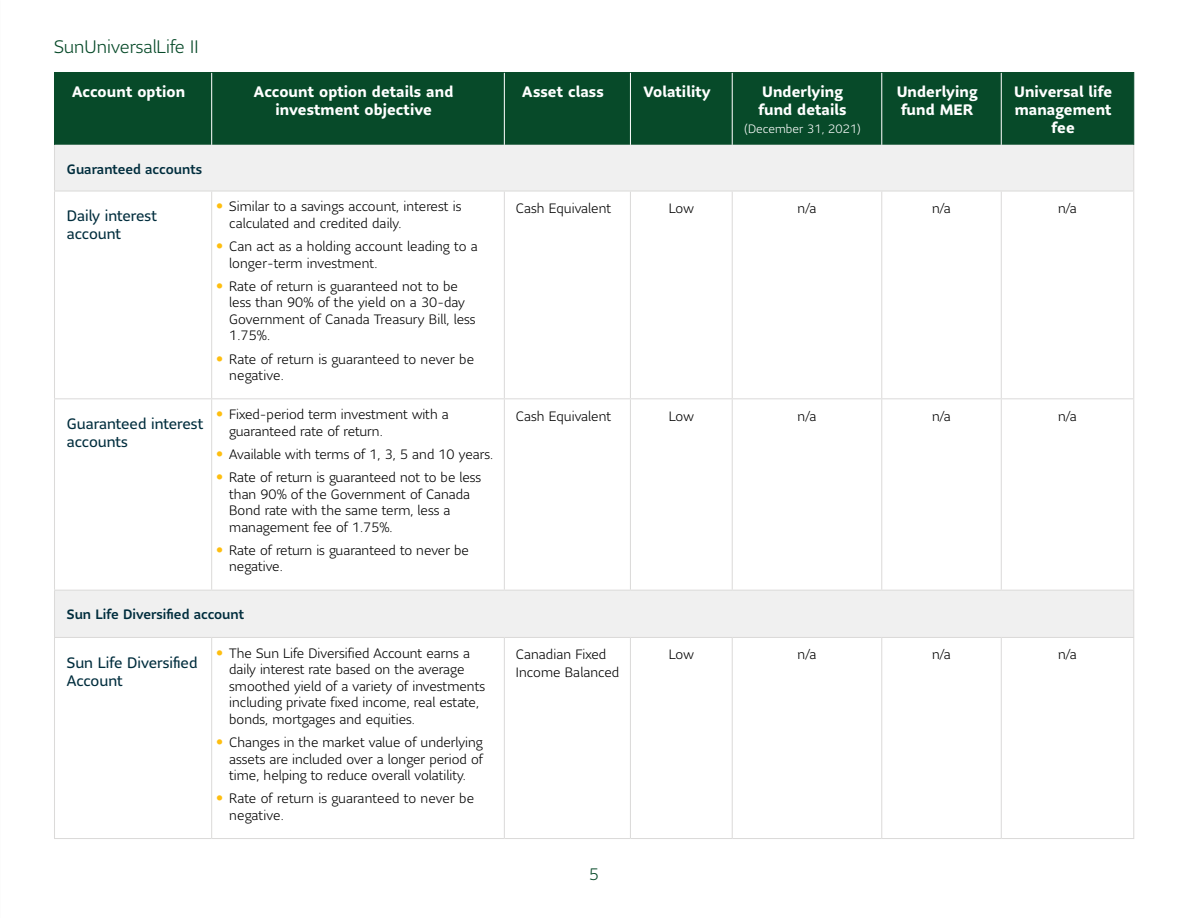
<style>
.page{position:relative;width:1188px;height:918px;background:#fff}
.page>*{position:absolute;margin:0;border:0;box-sizing:border-box;transform-origin:0 0}
.t1{font:300 18px "Sun Life Sans";color:#074a29}
.t2{font:300 16.5px "Sun Life Sans";color:#074a29}
.t3{font:700 15px/18px "Sun Life Sans";letter-spacing:.005em;color:#fff;text-align:center}
.t4{font:15px/18px "Sun Life Sans";color:#002d3d}
.t5{font:300 13.5px/16.5px "Sun Life Sans";color:#000}
.t6{font:500 13.5px "Sun Life Sans";color:#002d3d}
.t7{font:300 12px "Sun Life Sans";letter-spacing:.005em;color:#fff}
.s1{font-size:15px;color:#febe10}
</style>
<div class="page">
<div style="left:55px;top:73px;width:1078px;height:72px;background:#074a29"></div>
<svg style="left:55px;top:145px;width:1078px;height:492px"></svg>
<hr style="left:54px;top:145px;width:1px;height:46px;background:#dbdad9">
<hr style="left:1133px;top:145px;width:1px;height:46px;background:#dbdad9">
<hr style="left:54px;top:191px;width:158px;height:1px;background:#dbdad9">
<hr style="left:54px;top:192px;width:1px;height:206px;background:#dbdad9">
<hr style="left:212px;top:191px;width:292px;height:1px;background:#dbdad9">
<hr style="left:211px;top:192px;width:1px;height:206px;background:#dbdad9">
<hr style="left:504px;top:191px;width:126px;height:1px;background:#dbdad9">
<hr style="left:504px;top:192px;width:1px;height:206px;background:#dbdad9">
<hr style="left:630px;top:191px;width:102px;height:1px;background:#dbdad9">
<hr style="left:630px;top:192px;width:1px;height:206px;background:#dbdad9">
<hr style="left:732px;top:191px;width:150px;height:1px;background:#dbdad9">
<hr style="left:732px;top:192px;width:1px;height:206px;background:#dbdad9">
<hr style="left:882px;top:191px;width:119px;height:1px;background:#dbdad9">
<hr style="left:881px;top:192px;width:1px;height:206px;background:#dbdad9">
<hr style="left:1001px;top:191px;width:133px;height:1px;background:#dbdad9">
<hr style="left:1001px;top:192px;width:1px;height:206px;background:#dbdad9">
<hr style="left:1133px;top:192px;width:1px;height:206px;background:#dbdad9">
<hr style="left:54px;top:398px;width:158px;height:1px;background:#dbdad9">
<hr style="left:54px;top:399px;width:1px;height:191px;background:#dbdad9">
<hr style="left:212px;top:398px;width:292px;height:1px;background:#dbdad9">
<hr style="left:211px;top:399px;width:1px;height:191px;background:#dbdad9">
<hr style="left:504px;top:398px;width:126px;height:1px;background:#dbdad9">
<hr style="left:504px;top:399px;width:1px;height:191px;background:#dbdad9">
<hr style="left:630px;top:398px;width:102px;height:1px;background:#dbdad9">
<hr style="left:630px;top:399px;width:1px;height:191px;background:#dbdad9">
<hr style="left:732px;top:398px;width:150px;height:1px;background:#dbdad9">
<hr style="left:732px;top:399px;width:1px;height:191px;background:#dbdad9">
<hr style="left:882px;top:398px;width:119px;height:1px;background:#dbdad9">
<hr style="left:881px;top:399px;width:1px;height:191px;background:#dbdad9">
<hr style="left:1001px;top:398px;width:133px;height:1px;background:#dbdad9">
<hr style="left:1001px;top:399px;width:1px;height:191px;background:#dbdad9">
<hr style="left:1133px;top:399px;width:1px;height:191px;background:#dbdad9">
<hr style="left:54px;top:590px;width:158px;height:1px;background:#dbdad9">
<hr style="left:54px;top:591px;width:1px;height:46px;background:#dbdad9">
<hr style="left:212px;top:590px;width:292px;height:1px;background:#dbdad9">
<hr style="left:504px;top:590px;width:126px;height:1px;background:#dbdad9">
<hr style="left:630px;top:590px;width:102px;height:1px;background:#dbdad9">
<hr style="left:732px;top:590px;width:150px;height:1px;background:#dbdad9">
<hr style="left:882px;top:590px;width:119px;height:1px;background:#dbdad9">
<hr style="left:1001px;top:590px;width:133px;height:1px;background:#dbdad9">
<hr style="left:1133px;top:591px;width:1px;height:46px;background:#dbdad9">
<hr style="left:54px;top:637px;width:158px;height:1px;background:#dbdad9">
<hr style="left:54px;top:638px;width:1px;height:200px;background:#dbdad9">
<hr style="left:212px;top:637px;width:292px;height:1px;background:#dbdad9">
<hr style="left:211px;top:638px;width:1px;height:200px;background:#dbdad9">
<hr style="left:504px;top:637px;width:126px;height:1px;background:#dbdad9">
<hr style="left:504px;top:638px;width:1px;height:200px;background:#dbdad9">
<hr style="left:630px;top:637px;width:102px;height:1px;background:#dbdad9">
<hr style="left:630px;top:638px;width:1px;height:200px;background:#dbdad9">
<hr style="left:732px;top:637px;width:150px;height:1px;background:#dbdad9">
<hr style="left:732px;top:638px;width:1px;height:200px;background:#dbdad9">
<hr style="left:882px;top:637px;width:119px;height:1px;background:#dbdad9">
<hr style="left:881px;top:638px;width:1px;height:200px;background:#dbdad9">
<hr style="left:1001px;top:637px;width:133px;height:1px;background:#dbdad9">
<hr style="left:1001px;top:638px;width:1px;height:200px;background:#dbdad9">
<hr style="left:1133px;top:638px;width:1px;height:200px;background:#dbdad9">
<hr style="left:54px;top:838px;width:158px;height:1px;background:#dbdad9">
<hr style="left:212px;top:838px;width:292px;height:1px;background:#dbdad9">
<hr style="left:504px;top:838px;width:126px;height:1px;background:#dbdad9">
<hr style="left:630px;top:838px;width:102px;height:1px;background:#dbdad9">
<hr style="left:732px;top:838px;width:150px;height:1px;background:#dbdad9">
<hr style="left:882px;top:838px;width:119px;height:1px;background:#dbdad9">
<hr style="left:1001px;top:838px;width:133px;height:1px;background:#dbdad9">
<hr style="left:211px;top:73px;width:1px;height:72px;background:#fff">
<hr style="left:504px;top:73px;width:1px;height:72px;background:#fff">
<hr style="left:630px;top:73px;width:1px;height:72px;background:#fff">
<hr style="left:732px;top:73px;width:1px;height:72px;background:#fff">
<hr style="left:881px;top:73px;width:1px;height:72px;background:#fff">
<hr style="left:1001px;top:73px;width:1px;height:72px;background:#fff">
<hr style="left:54px;top:72px;width:158px;height:1px;background:#074a29">
<hr style="left:54px;top:73px;width:1px;height:72px;background:#074a29">
<hr style="left:212px;top:72px;width:292px;height:1px;background:#074a29">
<hr style="left:504px;top:72px;width:126px;height:1px;background:#074a29">
<hr style="left:630px;top:72px;width:102px;height:1px;background:#074a29">
<hr style="left:732px;top:72px;width:150px;height:1px;background:#074a29">
<hr style="left:882px;top:72px;width:119px;height:1px;background:#074a29">
<hr style="left:1001px;top:72px;width:133px;height:1px;background:#074a29">
<hr style="left:1133px;top:73px;width:1px;height:72px;background:#074a29">
<h1 class="t1" style="left:54px;top:34px;width:146px">SunUniversalLife II</h1>
<p class="t3" style="left:72px;top:83px;width:115px">Account option</p>
<p class="t3" style="left:254px;top:83px;width:201px">Account option details and investment objective</p>
<p class="t3" style="left:522px;top:83px;width:83px">Asset class</p>
<p class="t3" style="left:643px;top:83px;width:69px">Volatility</p>
<p class="t3" style="left:759px;top:83px;width:90px;text-align:left">Underlying fund details</p>
<p class="t7" style="left:744px;top:121px;width:118px">(December 31, 2021)</p>
<p class="t3" style="left:897px;top:83px;width:82px;text-align:left">Underlying fund MER</p>
<p class="t3" style="left:1014px;top:83px;width:100px">Universal life management fee</p>
<p class="t6" style="left:67px;top:160px;width:137px">Guaranteed accounts</p>
<p class="t4" style="left:67px;top:206px;width:92px">Daily interest account</p>
<p class="t5" style="left:229px;top:198px;width:234px;text-indent:-14px"><span class="s1">•</span> Similar to a savings account, interest is calculated and credited daily.</p>
<p class="t5" style="left:229px;top:238px;width:250px;text-indent:-14px"><span class="s1">•</span> Can act as a holding account leading to a longer-term investment.</p>
<p class="t5" style="left:229px;top:277px;width:248px;text-indent:-14px"><span class="s1">•</span> Rate of return is guaranteed not to be less than 90% of the yield on a 30-day<br>Government of Canada Treasury Bill, less<br>1.75%.</p>
<p class="t5" style="left:229px;top:350px;width:246px;text-indent:-14px"><span class="s1">•</span> Rate of return is guaranteed to never be negative.</p>
<p class="t4" style="left:67px;top:414px;width:138px">Guaranteed interest accounts</p>
<p class="t5" style="left:229px;top:406px;width:221px;text-indent:-14px"><span class="s1">•</span> Fixed-period term investment with a guaranteed rate of return.</p>
<p class="t5" style="left:216px;top:446px;width:279px"><span class="s1">•</span> Available with terms of 1, 3, 5 and 10 years.</p>
<p class="t5" style="left:229px;top:469px;width:254px;text-indent:-14px"><span class="s1">•</span> Rate of return is guaranteed not to be less than 90% of the Government of Canada Bond rate with the same term, less a management fee of 1.75%.</p>
<p class="t5" style="left:229px;top:542px;width:241px;text-indent:-14px"><span class="s1">•</span> Rate of return is guaranteed to never be negative.</p>
<p class="t6" style="left:67px;top:605px;width:179px">Sun Life Diversified account</p>
<p class="t4" style="left:67px;top:653px;width:132px">Sun Life Diversified<br>Account</p>
<p class="t5" style="left:229px;top:644px;width:257px;text-indent:-14px"><span class="s1">•</span> The Sun Life Diversified Account earns a daily interest rate based on the average smoothed yield of a variety of investments including private fixed income, real estate, bonds, mortgages and equities.</p>
<p class="t5" style="left:229px;top:734px;width:255px;text-align:justify;text-indent:-14px"><span class="s1">•</span> Changes in the market value of underlying assets are included over a longer period of time, helping to reduce overall volatility.</p>
<p class="t5" style="left:229px;top:790px;width:246px;text-indent:-14px"><span class="s1">•</span> Rate of return is guaranteed to never be negative.</p>
<p class="t5" style="left:516px;top:199px;width:97px">Cash Equivalent</p>
<p class="t5" style="left:669px;top:199px;width:26px">Low</p>
<p class="t5" style="left:798px;top:199px;width:20px">n/a</p>
<p class="t5" style="left:932px;top:199px;width:20px">n/a</p>
<p class="t5" style="left:1058px;top:199px;width:20px">n/a</p>
<p class="t5" style="left:516px;top:407px;width:97px">Cash Equivalent</p>
<p class="t5" style="left:669px;top:407px;width:26px">Low</p>
<p class="t5" style="left:798px;top:407px;width:20px">n/a</p>
<p class="t5" style="left:932px;top:407px;width:20px">n/a</p>
<p class="t5" style="left:1058px;top:407px;width:20px">n/a</p>
<p class="t5" style="left:516px;top:645px;width:105px;line-height:18px">Canadian Fixed<br>Income Balanced</p>
<p class="t5" style="left:669px;top:646px;width:26px">Low</p>
<p class="t5" style="left:798px;top:646px;width:20px">n/a</p>
<p class="t5" style="left:932px;top:646px;width:20px">n/a</p>
<p class="t5" style="left:1058px;top:646px;width:20px">n/a</p>
<p class="t2" style="left:589px;top:863px;width:11px">5</p>
</div>
